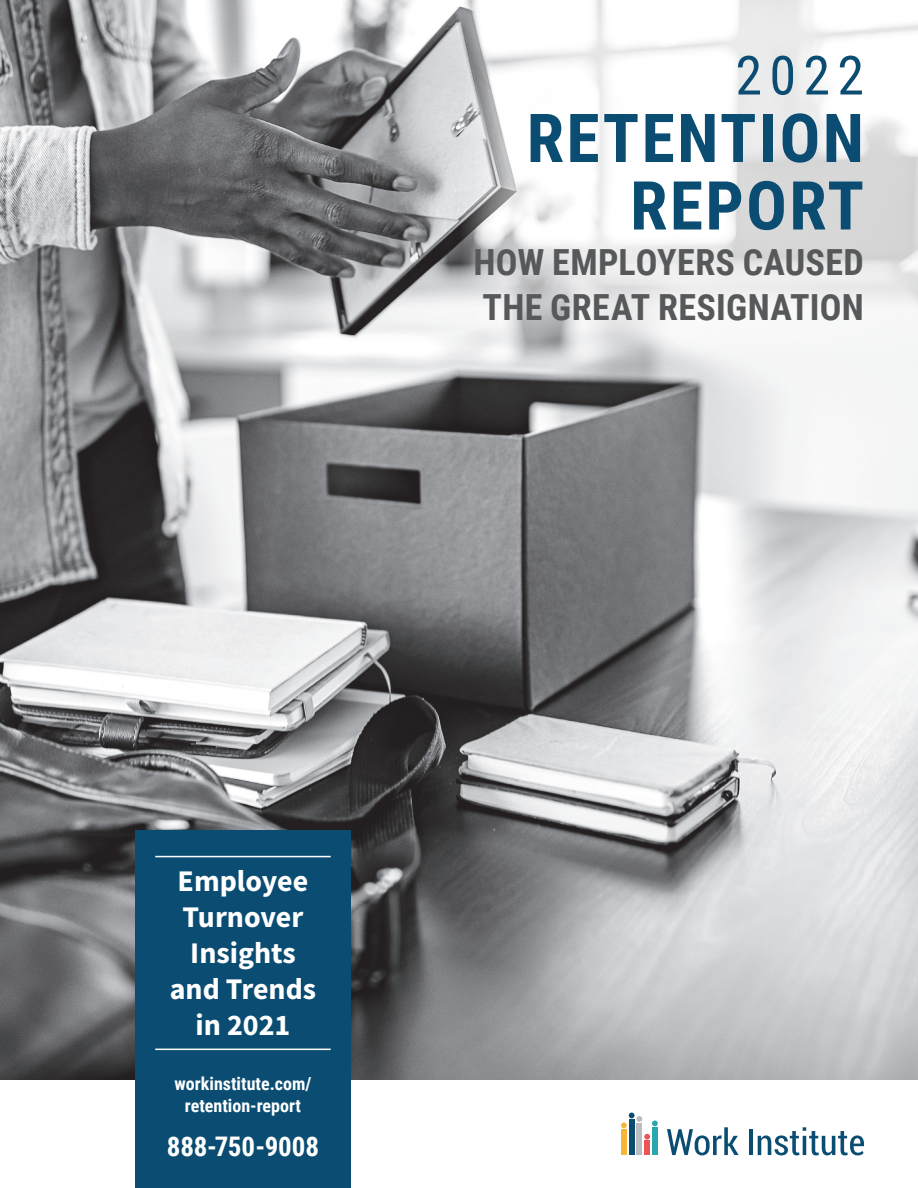
<style>
.page{position:relative;width:918px;height:1188px;background:#fff}
.page>*{position:absolute;margin:0;border:0;box-sizing:border-box;transform-origin:0 0}
.t1{font:700 67.5px/67.5px "Roboto Condensed";letter-spacing:.035em;color:#0b4d72;text-align:right}
.t2{font:54px "Roboto Condensed";color:#0b4d72}
.t3{font:700 36px/45px "Roboto Condensed";letter-spacing:.01em;color:#57585a}
.t4{font:700 30px/36px "Source Sans Pro";color:#fff;text-align:center}
.t5{font:700 27px "Roboto Condensed";letter-spacing:-.005em;color:#fff}
.t6{font:700 18px/21.6px "Roboto Condensed";color:#fff;text-align:center}
</style>
<div class="page">
<img style="left:0;top:0;width:918px;height:1080px">
<div style="left:135px;top:830px;width:216px;height:358px;background:#0b4d72"></div>
<hr style="left:155px;top:856px;width:176px;height:1px;background:#fff">
<hr style="left:155px;top:1049px;width:176px;height:1px;background:#fff">
<div style="left:621px;top:1129px;width:6px;height:26px;background:#f6b637"></div>
<div style="left:629px;top:1119px;width:5px;height:36px;background:#0b4d72"></div>
<div style="left:637px;top:1123px;width:5px;height:32px;background:#bcbdc0"></div>
<svg style="left:621px;top:1113px;width:21px;height:15px"></svg>
<div style="left:645px;top:1141px;width:5px;height:14px;background:#ec5455"></div>
<svg style="left:644px;top:1134px;width:6px;height:6px"></svg>
<div style="left:652px;top:1127px;width:6px;height:28px;background:#2aa7ad"></div>
<svg style="left:652px;top:1121px;width:6px;height:5px"></svg>
<svg style="left:667px;top:1127px;width:72px;height:28px"></svg>
<hr style="left:749px;top:1129px;width:4px;height:26px;background:#0b4d72">
<svg style="left:758px;top:1127px;width:106px;height:28px"></svg>
<svg style="left:460px;top:0;width:458px;height:365px"></svg>
<h2 class="t2" style="left:735px;top:37px;width:130px">2022</h2>
<h1 class="t1" style="left:527px;top:102px;width:339px">RETENTION<br>REPORT</h1>
<p class="t3" style="left:473px;top:238px;width:392px">HOW EMPLOYERS CAUSED<br>THE GREAT RESIGNATION</p>
<p class="t4" style="left:170px;top:863px;width:148px">Employee<br>Turnover<br>Insights and Trends in 2021</p>
<p class="t6" style="left:175px;top:1073px;width:138px">workinstitute.com/ retention-report</p>
<p class="t5" style="left:167px;top:1128px;width:154px">888-750-9008</p>
</div>
